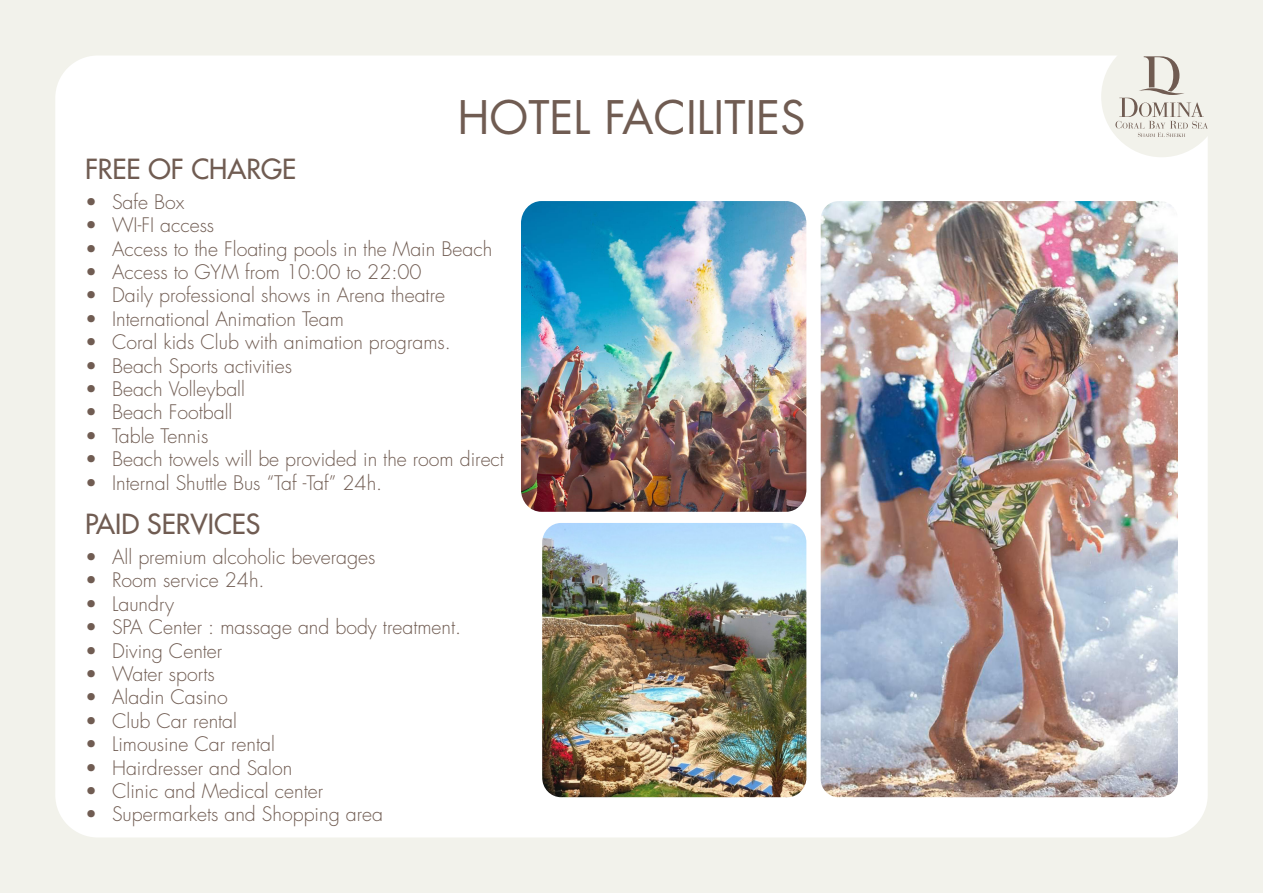
<style>
.page{position:relative;width:1263px;height:893px;background:#f2f2eb}
.page>*{position:absolute;margin:0;border:0;box-sizing:border-box;transform-origin:0 0}
.t1{font:45px "Futura Std";color:#705c52}
.t2{font:500 27px "Futura Std";color:#705c52}
.t3{font:300 19.5px "Futura Std";color:#705c52}
</style>
<div class="page">
<div style="left:55px;top:56px;width:1153px;height:781px;background:#fff;border-radius:43px"></div>
<div style="left:1101px;top:36px;width:121px;height:121px;background:#f2f2eb;border-radius:50%"></div>
<svg style="left:1115px;top:56px;width:93px;height:81px"></svg>
<img style="left:521px;top:201px;width:285px;height:311px">
<img style="left:542px;top:523px;width:264px;height:274px">
<img style="left:821px;top:201px;width:357px;height:596px">
<p class="t2" style="left:85px;top:152px;width:213px">FREE OF CHARGE</p>
<p class="t3" style="left:85px;top:190px;width:14px">•</p>
<p class="t3" style="left:85px;top:213px;width:14px">•</p>
<p class="t3" style="left:112px;top:190px;width:74px">Safe Box</p>
<p class="t3" style="left:112px;top:213px;width:104px">WI-FI access</p>
<p class="t1" style="left:457px;top:89px;width:349px">HOTEL FACILITIES</p>
<p class="t3" style="left:85px;top:237px;width:14px">•</p>
<p class="t3" style="left:85px;top:260px;width:14px">•</p>
<p class="t3" style="left:112px;top:237px;width:382px">Access to the Floating pools in the Main Beach</p>
<p class="t3" style="left:112px;top:260px;width:311px">Access to GYM from 10:00 to 22:00</p>
<p class="t3" style="left:85px;top:283px;width:14px">•</p>
<p class="t3" style="left:112px;top:283px;width:335px">Daily professional shows in Arena theatre</p>
<p class="t3" style="left:85px;top:307px;width:14px">•</p>
<p class="t3" style="left:112px;top:307px;width:233px">International Animation Team</p>
<p class="t3" style="left:85px;top:330px;width:14px">•</p>
<p class="t3" style="left:112px;top:330px;width:340px">Coral kids Club with animation programs.</p>
<p class="t3" style="left:85px;top:354px;width:14px">•</p>
<p class="t3" style="left:112px;top:354px;width:181px">Beach Sports activities</p>
<p class="t3" style="left:85px;top:377px;width:14px">•</p>
<p class="t3" style="left:112px;top:377px;width:134px">Beach Volleyball</p>
<p class="t3" style="left:85px;top:400px;width:14px">•</p>
<p class="t3" style="left:112px;top:400px;width:122px">Beach Football</p>
<p class="t3" style="left:85px;top:424px;width:14px">•</p>
<p class="t3" style="left:112px;top:424px;width:98px">Table Tennis</p>
<p class="t3" style="left:85px;top:447px;width:14px">•</p>
<p class="t3" style="left:85px;top:471px;width:14px">•</p>
<p class="t3" style="left:112px;top:447px;width:393px">Beach towels will be provided in the room direct</p>
<p class="t3" style="left:112px;top:471px;width:272px">Internal Shuttle Bus “Taf -Taf” 24 .h</p>
<p class="t2" style="left:85px;top:507px;width:177px">PAID SERVICES</p>
<p class="t3" style="left:85px;top:545px;width:14px">•</p>
<p class="t3" style="left:112px;top:545px;width:265px">All premium alcoholic beverages</p>
<p class="t3" style="left:85px;top:568px;width:14px">•</p>
<p class="t3" style="left:112px;top:568px;width:154px">Room service 24 .h</p>
<p class="t3" style="left:85px;top:592px;width:14px">•</p>
<p class="t3" style="left:112px;top:592px;width:64px">Laundry</p>
<p class="t3" style="left:85px;top:615px;width:14px">•</p>
<p class="t3" style="left:112px;top:615px;width:351px">SPA Center : massage and body treatment.</p>
<p class="t3" style="left:85px;top:639px;width:14px">•</p>
<p class="t3" style="left:112px;top:639px;width:112px">Diving Center</p>
<p class="t3" style="left:85px;top:662px;width:14px">•</p>
<p class="t3" style="left:112px;top:662px;width:104px">Water sports</p>
<p class="t3" style="left:85px;top:685px;width:14px">•</p>
<p class="t3" style="left:112px;top:685px;width:117px">Aladin Casino</p>
<p class="t3" style="left:85px;top:709px;width:14px">•</p>
<p class="t3" style="left:112px;top:709px;width:127px">Club Car rental</p>
<p class="t3" style="left:85px;top:732px;width:14px">•</p>
<p class="t3" style="left:112px;top:732px;width:164px">Limousine Car rental</p>
<p class="t3" style="left:85px;top:756px;width:14px">•</p>
<p class="t3" style="left:112px;top:756px;width:182px">Hairdresser and Salon</p>
<p class="t3" style="left:85px;top:779px;width:14px">•</p>
<p class="t3" style="left:112px;top:779px;width:213px">Clinic and Medical center</p>
<p class="t3" style="left:85px;top:802px;width:14px">•</p>
<p class="t3" style="left:112px;top:802px;width:272px">Supermarkets and Shopping area</p>
</div>
